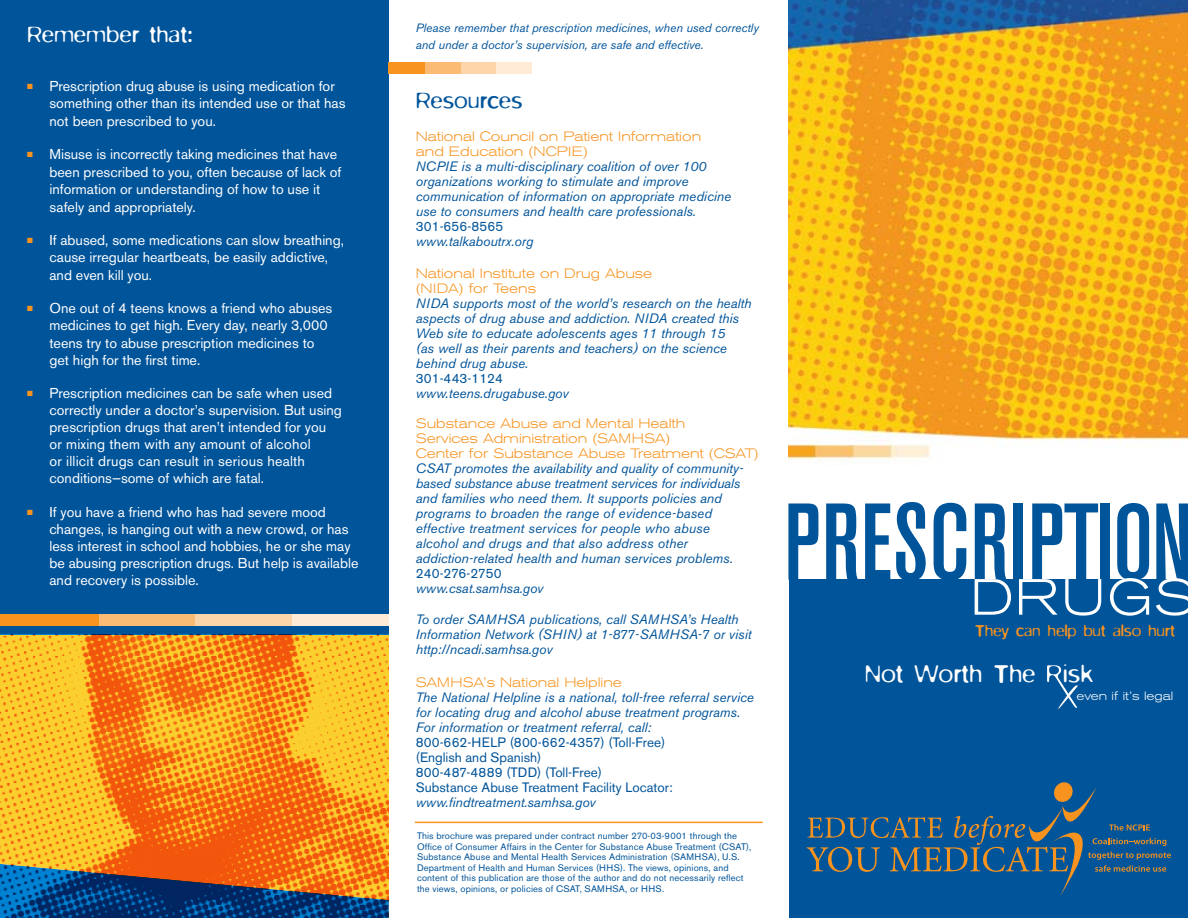
<style>
.page{position:relative;width:1188px;height:918px;background:#fff}
.page>*{position:absolute;margin:0;border:0;box-sizing:border-box;transform-origin:0 0}
.t1{font:500 condensed 107.85px "Akzidenz Grotesk BE";letter-spacing:.005em;color:#00549a}
.t2{font:300 expanded 50.4px "Akzidenz Grotesk BE";letter-spacing:.035em;color:#fff}
.t3{font:300 27.75px "Blur";color:#fff}
.t4{font:300 25.5px "Blur";color:#fff}
.t5{font:300 25.5px "Blur";color:#00549a}
.t6{font:300 18px "Blur";letter-spacing:-.01em;color:#f7931e}
.t7{font:14.25px/17.1px "Akzidenz Grotesk BE";color:#fff}
.t8{font:italic 13.5px/15px "Akzidenz Grotesk BE";color:#00549a}
.t9{font:300 expanded 13.5px/15px "Akzidenz Grotesk BE";color:#f7931e}
.t10{font:13.5px/15px "Akzidenz Grotesk BE";color:#00549a}
.t11{font:italic 12px/16.5px "Akzidenz Grotesk BE";color:#00549a}
.t12{font:300 expanded 11.85px "Akzidenz Grotesk BE";color:#fff}
.t13{font:9.3px/10.5px "Akzidenz Grotesk BE";letter-spacing:.015em;color:#00549a}
</style>
<div class="page">
<div style="left:789px;top:580px;width:399px;height:338px;background:#00549a"></div>
<div style="left:0;top:0;width:389px;height:635px;background:#00549a"></div>
<div style="left:291px;top:614px;width:98px;height:11px;background:#ffebd6"></div>
<div style="left:194px;top:614px;width:98px;height:11px;background:#fed5a9"></div>
<div style="left:96px;top:614px;width:99px;height:11px;background:#fcbb75"></div>
<div style="left:0;top:614px;width:98px;height:11px;background:#f7931e"></div>
<div style="left:495px;top:63px;width:37px;height:11px;background:#ffebd6"></div>
<div style="left:460px;top:63px;width:36px;height:11px;background:#fed5a9"></div>
<div style="left:424px;top:63px;width:36px;height:11px;background:#fcbb75"></div>
<div style="left:389px;top:63px;width:36px;height:11px;background:#f7931e"></div>
<img style="left:788px;top:0;width:400px;height:460px">
<img style="left:0;top:635px;width:389px;height:283px">
<svg style="left:1047px;top:665px;width:31px;height:44px"></svg>
<svg style="left:807px;top:782px;width:364px;height:114px"></svg>
<hr style="left:415px;top:822px;width:348px;height:1px;background:#f7931e">
<p class="t11" style="left:416px;top:20px;width:345px">Please remember that prescription medicines, when used correctly and under a doctor’s supervision, are safe and effective.</p>
<h3 class="t4" style="left:27px;top:20px;width:167px">Remember that:</h3>
<p class="t7" style="left:50px;top:77px;width:298px;line-height:17.5px;text-indent:-22px"><sup>■</sup> Prescription drug abuse is using medication for something other than its intended use or that has not been prescribed to you.</p>
<p class="t7" style="left:50px;top:146px;width:293px;text-indent:-22px"><sup>■</sup> Misuse is incorrectly taking medicines that have been prescribed to you, often because of lack of information or understanding of how to use it safely and appropriately.</p>
<p class="t7" style="left:50px;top:231px;width:296px;line-height:17.5px;text-indent:-22px"><sup>■</sup> If abused, some medications can slow breathing, cause irregular heartbeats, be easily addictive, and even kill you.</p>
<p class="t7" style="left:50px;top:300px;width:284px;text-indent:-22px"><sup>■</sup> One out of 4 teens knows a friend who abuses medicines to get high. Every day, nearly 3,000 teens try to abuse prescription medicines to get high for the first time.</p>
<p class="t7" style="left:50px;top:384px;width:294px;text-indent:-22px"><sup>■</sup> Prescription medicines can be safe when used correctly under a doctor’s supervision. But using prescription drugs that aren’t intended for you or mixing them with any amount of alcohol<br>or illicit drugs can result in serious health conditions—some of which are fatal.</p>
<p class="t7" style="left:50px;top:503px;width:311px;text-indent:-22px"><sup>■</sup> If you have a friend who has had severe mood changes, is hanging out with a new crowd, or has less interest in school and hobbies, he or she may be abusing prescription drugs. But help is available and recovery is possible.</p>
<h1 class="t1" style="left:784px;top:483px;width:410px">PRESCRIPTION</h1>
<h3 class="t5" style="left:416px;top:86px;width:108px">Resources</h3>
<p class="t9" style="left:416px;top:129px;width:287px">National Council on Patient Information and Education (NCPIE)</p>
<p class="t8" style="left:416px;top:158px;width:317px">NCPIE is a multi-disciplinary coalition of over 100 organizations working to stimulate and improve communication of information on appropriate medicine use to consumers and health care professionals.</p>
<p class="t10" style="left:416px;top:218px;width:89px">301-656-8565</p>
<p class="t8" style="left:416px;top:233px;width:119px">www.talkaboutrx.org</p>
<p class="t9" style="left:416px;top:266px;width:238px">National Institute on Drug Abuse (NIDA) for Teens</p>
<p class="t8" style="left:416px;top:296px;width:337px">NIDA supports most of the world’s research on the health aspects of drug abuse and addiction. NIDA created this Web site to educate adolescents ages 11 through 15<br>(as well as their parents and teachers) on the science behind drug abuse.</p>
<p class="t10" style="left:416px;top:371px;width:89px">301-443-1124</p>
<p class="t8" style="left:416px;top:386px;width:154px">www.teens.drugabuse.gov</p>
<p class="t9" style="left:416px;top:416px;width:344px">Substance Abuse and Mental Health<br>Services Administration (SAMHSA)<br>Center for Substance Abuse Treatment (CSAT)</p>
<p class="t8" style="left:416px;top:461px;width:329px">CSAT promotes the availability and quality of community&shy;based substance abuse treatment services for individuals and families who need them. It supports policies and programs to broaden the range of evidence-based effective treatment services for people who abuse alcohol and drugs and that also address other addiction-related health and human services problems.</p>
<p class="t10" style="left:416px;top:566px;width:88px">240-276-2750</p>
<p class="t8" style="left:416px;top:581px;width:129px">www.csat.samhsa.gov</p>
<p class="t8" style="left:416px;top:612px;width:337px">To order SAMHSA publications, call SAMHSA’s Health<br>Information Network (SHIN) at 1-877-SAMHSA-7 or visit http://ncadi.samhsa.gov</p>
<p class="t9" style="left:416px;top:675px;width:208px">SAMHSA’s National Helpline</p>
<p class="t8" style="left:416px;top:690px;width:340px">The National Helpline is a national, toll-free referral service for locating drug and alcohol abuse treatment programs.<br>For information or treatment referral, call:</p>
<p class="t10" style="left:416px;top:735px;width:258px">800-662-HELP (800-662-4357) (Toll-Free) (English and Spanish)<br>800-487-4889 (TDD) (Toll-Free)<br>Substance Abuse Treatment Facility Locator:</p>
<p class="t8" style="left:416px;top:795px;width:181px">www.findtreatment.samhsa.gov</p>
<h2 class="t2" style="left:970px;top:569px;width:226px">DRUGS</h2>
<h3 class="t6" style="left:975px;top:621px;width:202px">They can help but also hurt</h3>
<h3 class="t3" style="left:865px;top:658px;width:229px">Not Worth The isk</h3>
<p class="t12" style="left:1076px;top:689px;width:98px">even if it’s legal</p>
<p class="t13" style="left:417px;top:831px;width:336px">This brochure was prepared under contract number 270-03-9001 through the Office of Consumer Affairs in the Center for Substance Abuse Treatment (CSAT), Substance Abuse and Mental Health Services Administration (SAMHSA), U.S.<br>Department of Health and Human Services (HHS). The views, opinions, and content of this publication are those of the author and do not necessarily reflect the views, opinions, or policies of CSAT, SAMHSA, or HHS.</p>
</div>
